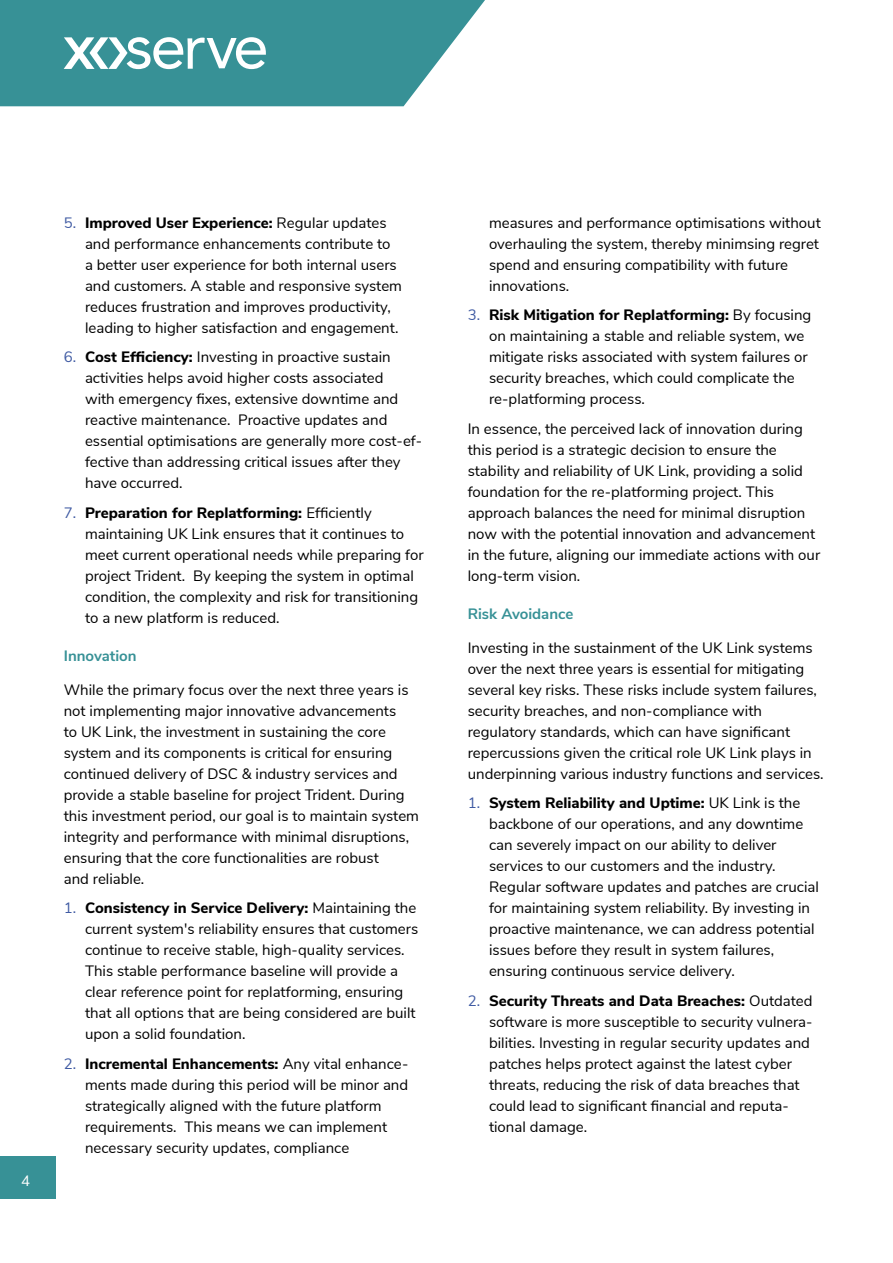
<style>
.page{position:relative;width:893px;height:1263px;background:#fff}
.page>*{position:absolute;margin:0;border:0;box-sizing:border-box;transform-origin:0 0}
.t1{font:15px/21px "Nunito Sans";color:#000}
.t2{font:700 15px "Nunito Sans";color:#379196}
.t3{font:15px "Nunito Sans";color:#fff}
.s1{color:#405ba3}
.s2{font-weight:800}
</style>
<div class="page">
<svg style="left:0;top:0;width:485px;height:106px;background:#499b9f"></svg>
<div style="left:0;top:1157px;width:55px;height:42px;background:#379196"></div>
<svg style="left:64px;top:37px;width:202px;height:32px"></svg>
<p class="t3" style="left:21px;top:1169px;width:10px">4</p>
<p class="t1" style="left:85px;top:211px;width:319px;text-indent:-21px"><span class="s1">5.</span> <span class="s2">Improved User Experience:</span> Regular updates and performance enhancements contribute to a better user experience for both internal users and customers. A stable and responsive system reduces frustration and improves productivity, leading to higher satisfaction and engagement.</p>
<p class="t1" style="left:85px;top:346px;width:339px;text-indent:-21px"><span class="s1">6.</span> <span class="s2">Cost Efficiency:</span> Investing in proactive sustain activities helps avoid higher costs associated<br>with emergency fixes, extensive downtime and reactive maintenance. Proactive updates and essential optimisations are generally more cost-ef&shy;fective than addressing critical issues after they have occurred.</p>
<p class="t1" style="left:85px;top:501px;width:340px;text-indent:-21px"><span class="s1">7.</span> <span class="s2">Preparation for Replatforming:</span> Efficiently maintaining UK Link ensures that it continues to meet current operational needs while preparing for project Trident. By keeping the system in optimal condition, the complexity and risk for transitioning to a new platform is reduced.</p>
<p class="t2" style="left:64px;top:645px;width:74px">Innovation</p>
<p class="t1" style="left:64px;top:678px;width:357px">While the primary focus over the next three years is not implementing major innovative advancements<br>to UK Link, the investment in sustaining the core system and its components is critical for ensuring continued delivery of DSC &amp; industry services and provide a stable baseline for project Trident. During this investment period, our goal is to maintain system integrity and performance with minimal disruptions, ensuring that the core functionalities are robust<br>and reliable.</p>
<p class="t1" style="left:85px;top:896px;width:335px;text-indent:-21px"><span class="s1">1.</span> <span class="s2">Consistency in Service Delivery:</span> Maintaining the current system's reliability ensures that customers continue to receive stable, high-quality services.<br>This stable performance baseline will provide a clear reference point for replatforming, ensuring that all options that are being considered are built upon a solid foundation.</p>
<p class="t1" style="left:85px;top:1052px;width:325px;text-indent:-21px"><span class="s1">2.</span> <span class="s2">Incremental Enhancements:</span> Any vital enhance&shy;ments made during this period will be minor and strategically aligned with the future platform requirements. This means we can implement necessary security updates, compliance</p>
<p class="t1" style="left:489px;top:211px;width:333px">measures and performance optimisations without overhauling the system, thereby minimsing regret spend and ensuring compatibility with future innovations.</p>
<p class="t1" style="left:489px;top:304px;width:324px;text-indent:-21px"><span class="s1">3.</span> <span class="s2">Risk Mitigation for Replatforming:</span> By focusing on maintaining a stable and reliable system, we mitigate risks associated with system failures or security breaches, which could complicate the re-platforming process.</p>
<p class="t1" style="left:468px;top:417px;width:354px">In essence, the perceived lack of innovation during this period is a strategic decision to ensure the stability and reliability of UK Link, providing a solid foundation for the re-platforming project. This approach balances the need for minimal disruption now with the potential innovation and advancement in the future, aligning our immediate actions with our long-term vision.</p>
<p class="t2" style="left:468px;top:603px;width:107px">Risk Avoidance</p>
<p class="t1" style="left:468px;top:636px;width:355px">Investing in the sustainment of the UK Link systems over the next three years is essential for mitigating several key risks. These risks include system failures, security breaches, and non-compliance with regulatory standards, which can have significant repercussions given the critical role UK Link plays in underpinning various industry functions and services.</p>
<p class="t1" style="left:489px;top:791px;width:331px;text-indent:-21px"><span class="s1">1.</span> <span class="s2">System Reliability and Uptime:</span> UK Link is the backbone of our operations, and any downtime can severely impact on our ability to deliver services to our customers and the industry.<br>Regular software updates and patches are crucial for maintaining system reliability. By investing in proactive maintenance, we can address potential issues before they result in system failures, ensuring continuous service delivery.</p>
<p class="t1" style="left:489px;top:989px;width:325px;text-indent:-21px"><span class="s1">2.</span> <span class="s2">Security Threats and Data Breaches:</span> Outdated software is more susceptible to security vulnera&shy;bilities. Investing in regular security updates and patches helps protect against the latest cyber threats, reducing the risk of data breaches that could lead to significant financial and reputa&shy;tional damage.</p>
</div>
